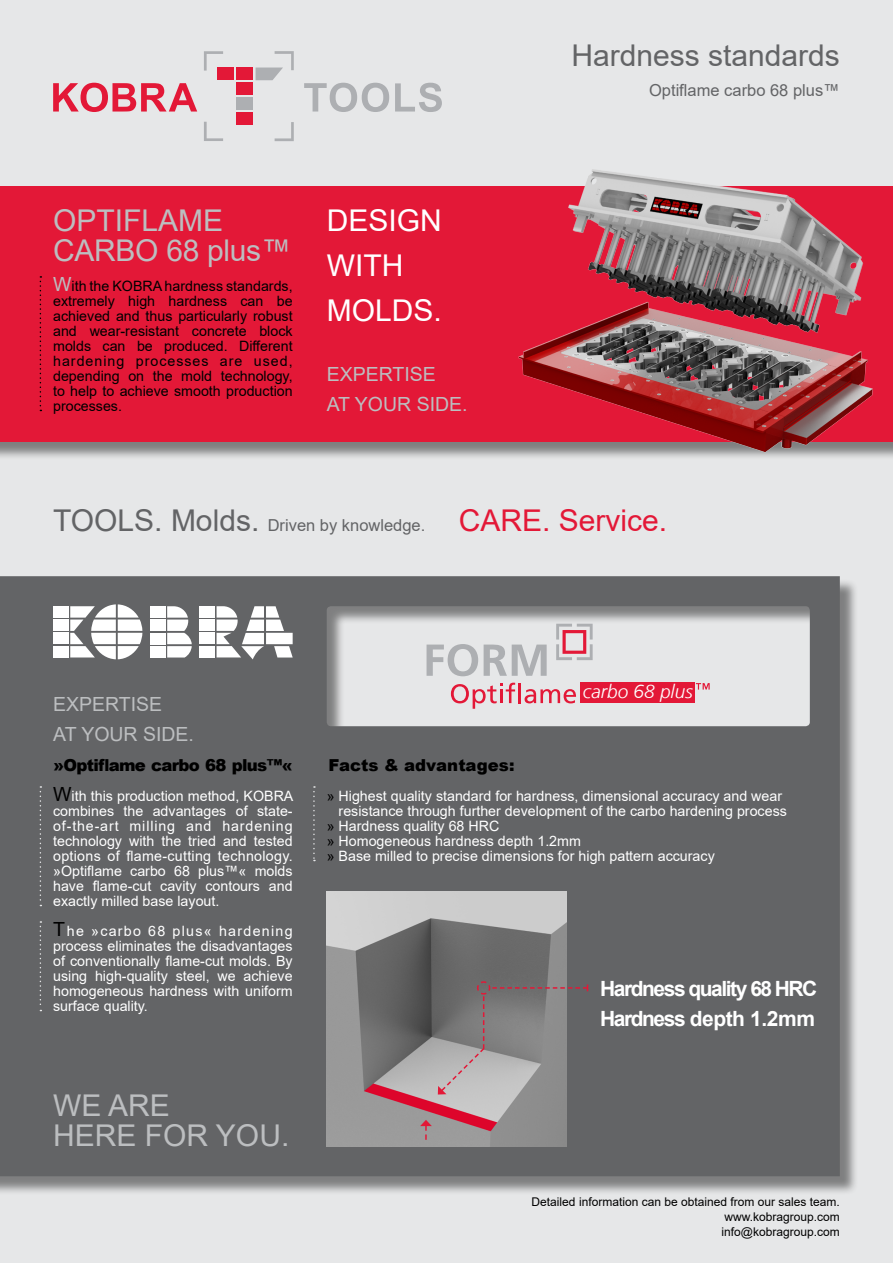
<style>
.page{position:relative;width:893px;height:1263px;background:#e6e7e8}
.page>*{position:absolute;margin:0;border:0;box-sizing:border-box;transform-origin:0 0}
.t1{font:30px/30px "Arial";color:#bcbec0}
.t2{font:30px "Arial";color:#636466}
.t3{font:30px/45px "Arial";color:#fff}
.t4{font:700 21px/30px "Arial";letter-spacing:-.07em;color:#fff}
.t5{font:19.5px/30px "Arial";color:#bcbec0}
.t6{font:italic 300 19.05px "Frutiger LT";color:#fff}
.t7{font:16.5px "Arial";color:#636466}
.t8{font:900 16.5px "Arial";letter-spacing:-.04em;color:#000}
.t9{font:900 16.5px "Arial";color:#000}
.t10{font:14.25px/15px "Arial";color:#fff;text-align:justify}
.t11{font:14.25px/15px "Arial";color:#000;text-align:justify}
.t12{font:12px/15px "Arial";color:#000;text-align:justify}
.s1{font-size:19.5px;color:#bcbec0}
.s2{font-size:30px}
.s3{font-size:30px;color:#e31837}
.s4{font-size:19.5px;color:#000}
.s5{color:#000}
</style>
<div class="page">
<svg style="left:204px;top:51px;width:19px;height:20px"></svg>
<svg style="left:275px;top:122px;width:19px;height:19px"></svg>
<svg style="left:204px;top:122px;width:19px;height:19px"></svg>
<svg style="left:53px;top:83px;width:144px;height:29px"></svg>
<svg style="left:304px;top:83px;width:85px;height:29px"></svg>
<svg style="left:395px;top:83px;width:47px;height:29px"></svg>
<div style="left:236px;top:68px;width:17px;height:12px;background:#e31837"></div>
<div style="left:236px;top:82px;width:17px;height:13px;background:#e31837"></div>
<div style="left:236px;top:97px;width:17px;height:13px;background:#adafb2"></div>
<div style="left:236px;top:112px;width:17px;height:13px;background:#e31837"></div>
<svg style="left:256px;top:51px;width:38px;height:29px"></svg>
<div style="left:217px;top:68px;width:17px;height:12px;background:#e31837"></div>
<div style="left:0;top:188px;width:893px;height:272px;background:#000;opacity:.45"></div>
<div style="left:0;top:186px;width:893px;height:255px;background:#e31837"></div>
<svg style="left:40px;top:276px;width:1px;height:135px"></svg>
<div style="left:0;top:578px;width:858px;height:617px;background:#000;opacity:.45"></div>
<svg style="left:0;top:576px;width:840px;height:600px;background:#707173"></svg>
<svg style="left:40px;top:786px;width:1px;height:120px"></svg>
<div style="left:150px;top:606px;width:15px;height:12px;background:#fff"></div>
<div style="left:199px;top:606px;width:16px;height:12px;background:#fff"></div>
<div style="left:199px;top:646px;width:16px;height:11px;background:#fff"></div>
<svg style="left:217px;top:606px;width:76px;height:53px;background:#b8b8b9"></svg>
<div style="left:199px;top:619px;width:16px;height:12px;background:#fff"></div>
<div style="left:199px;top:633px;width:16px;height:11px;background:#fff"></div>
<div style="left:150px;top:619px;width:15px;height:12px;background:#fff"></div>
<div style="left:150px;top:633px;width:15px;height:11px;background:#fff"></div>
<div style="left:150px;top:646px;width:15px;height:11px;background:#fff"></div>
<svg style="left:167px;top:606px;width:25px;height:51px"></svg>
<div style="left:53px;top:606px;width:15px;height:12px;background:#fff"></div>
<div style="left:53px;top:619px;width:15px;height:12px;background:#fff"></div>
<div style="left:53px;top:633px;width:15px;height:11px;background:#fff"></div>
<div style="left:53px;top:646px;width:15px;height:11px;background:#fff"></div>
<svg style="left:70px;top:604px;width:72px;height:55px;background:#c5c5c6"></svg>
<svg style="left:313px;top:786px;width:2px;height:75px"></svg>
<svg style="left:40px;top:921px;width:1px;height:90px"></svg>
<img style="left:448px;top:169px;width:445px;height:291px">
<svg style="left:556px;top:624px;width:37px;height:36px"></svg>
<svg style="left:427px;top:644px;width:120px;height:32px"></svg>
<svg style="left:696px;top:683px;width:14px;height:6px"></svg>
<div style="left:581px;top:683px;width:114px;height:20px;background:#e31837"></div>
<hr style="left:518px;top:683px;width:3px;height:20px;background:#e31837">
<svg style="left:525px;top:689px;width:51px;height:14px"></svg>
<svg style="left:451px;top:683px;width:64px;height:26px"></svg>
<img style="left:327px;top:891px;width:239px;height:255px">
<svg style="left:420px;top:1120px;width:12px;height:20px"></svg>
<svg style="left:438px;top:980px;width:150px;height:114px;background:#8a8788"></svg>
<h1 class="t1" style="left:53px;top:205px;width:239px">OPTIFLAME<br>CARBO 68 plus™</h1>
<p class="t11" style="left:53px;top:279px;width:241px"><span class="s1">W</span>ith the KOBRA hardness standards, extremely high hardness can be achieved and thus particularly robust and wear-resistant concrete block molds can be produced. Different hardening processes are used, depending on the mold technology, to help to achieve smooth production processes.</p>
<h1 class="t3" style="left:327px;top:198px;width:117px">DESIGN<br>WITH<br>MOLDS.</h1>
<h3 class="t5" style="left:327px;top:359px;width:142px">EXPERTISE<br>AT YOUR SIDE.</h3>
<h1 class="t2" style="left:571px;top:35px;width:270px">Hardness standards</h1>
<p class="t7" style="left:649px;top:79px;width:192px">Optiflame carbo 68 plus™</p>
<p class="t7" style="left:53px;top:514px;width:615px"><span class="s2">TOOLS. Molds.</span> Driven by knowledge. <span class="s3">CARE. Service.</span></p>
<h3 class="t5" style="left:53px;top:689px;width:142px">EXPERTISE<br>AT YOUR SIDE.</h3>
<p class="t8" style="left:53px;top:753px;width:241px">»Optiflame carbo 68 plus™«</p>
<p class="t10" style="left:53px;top:789px;width:242px"><span class="s4">W</span>ith this production method, KOBRA combines the advantages of state&shy;of-the-art milling and hardening technology with the tried and tested options of flame-cutting technology. »Optiflame carbo 68 plus™« molds have flame-cut cavity contours and exactly milled base layout.</p>
<p class="t10" style="left:53px;top:924px;width:241px"><span class="s4">T</span>he »carbo 68 plus« hardening process eliminates the disadvantages of conventionally flame-cut molds. By using high-quality steel, we achieve homogeneous hardness with uniform surface quality.</p>
<h1 class="t1" style="left:53px;top:1090px;width:238px">WE ARE<br>HERE FOR YOU.</h1>
<p class="t9" style="left:329px;top:753px;width:187px">Facts &amp; advantages:</p>
<h3 class="t6" style="left:583px;top:681px;width:111px">carbo 68 plus</h3>
<p class="t10" style="left:327px;top:789px;width:457px"><span class="s5">»</span> Highest quality standard for hardness, dimensional accuracy and wear</p>
<p class="t10" style="left:339px;top:804px;width:450px">resistance through further development of the carbo hardening process</p>
<p class="t10" style="left:327px;top:819px;width:174px"><span class="s5">»</span> Hardness quality 68 HRC</p>
<p class="t10" style="left:327px;top:834px;width:256px"><span class="s5">»</span> Homogeneous hardness depth 1.2mm</p>
<p class="t10" style="left:327px;top:849px;width:390px"><span class="s5">»</span> Base milled to precise dimensions for high pattern accuracy</p>
<h2 class="t4" style="left:600px;top:974px;width:218px">Hardness quality 68 HRC<br>Hardness depth 1.2mm</h2>
<p class="t12" style="left:722px;top:1194px;width:120px;text-indent:-190px">Detailed information can be obtained from our sales team. www.kobragroup.com info@kobragroup.com</p>
</div>
